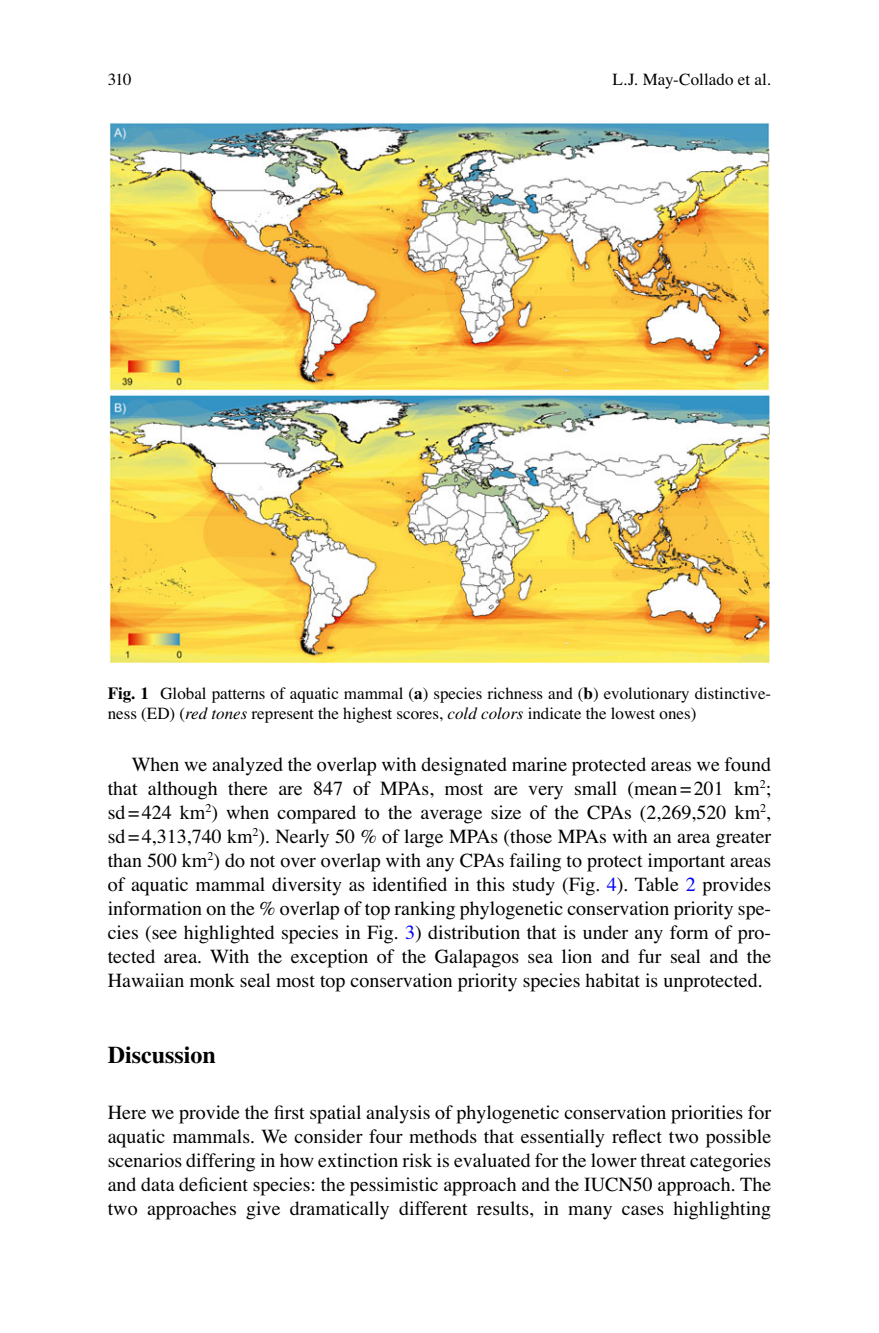
<style>
.page{position:relative;width:879px;height:1333px;background:#fff}
.page>*{position:absolute;margin:0;border:0;box-sizing:border-box;transform-origin:0 0}
.t1{font:700 24px "Lrwqmp Hxrpjw Times";color:#000}
.t2{font:20px/24px "Cbmjjy Wppbmn Times";color:#000;text-align:justify}
.t3{font:17px/20px "Cbmjjy Wppbmn Times";color:#000}
.s1{font-family:"Lrwqmp Hxrpjw Times";font-weight:700}
.s2{font-family:"Nhkpnx Gxsflx Times";font-style:italic}
.s3{color:#0000fa}
</style>
<div class="page">
<img style="left:109px;top:122px;width:660px;height:541px">
<p class="t3" style="left:108px;top:71px;width:25px">310</p>
<p class="t3" style="left:612px;top:71px;width:160px">L.J. May-Collado et al.</p>
<p class="t3" style="left:108px;top:684px;width:665px"><span class="s1">Fig. 1</span> Global patterns of aquatic mammal ( <span class="s1">a</span> ) species richness and ( <span class="s1">b</span> ) evolutionary distinctive&shy;ness (ED) ( <span class="s2">red tones</span> represent the highest scores, <span class="s2">cold colors</span> indicate the lowest ones)</p>
<p class="t2" style="left:108px;top:753px;width:665px;text-indent:24px">When we analyzed the overlap with designated marine protected areas we found that although there are 847 of MPAs, most are very small (mean = 201 km <sup>2</sup> ; sd = 424 km <sup>2</sup> ) when compared to the average size of the CPAs (2,269,520 km <sup>2</sup> , sd = 4,313,740 km <sup>2</sup> ). Nearly 50 % of large MPAs (those MPAs with an area greater than 500 km <sup>2</sup> ) do not over overlap with any CPAs failing to protect important areas of aquatic mammal diversity as identified in this study (Fig. <span class="s3">4</span> ). Table <span class="s3">2</span> provides information on the % overlap of top ranking phylogenetic conservation priority spe&shy;cies (see highlighted species in Fig. <span class="s3">3</span> ) distribution that is under any form of pro&shy;tected area. With the exception of the Galapagos sea lion and fur seal and the Hawaiian monk seal most top conservation priority species habitat is unprotected.</p>
<p class="t1" style="left:108px;top:1045px;width:110px">Discussion</p>
<p class="t2" style="left:108px;top:1101px;width:665px">Here we provide the first spatial analysis of phylogenetic conservation priorities for aquatic mammals. We consider four methods that essentially reflect two possible scenarios differing in how extinction risk is evaluated for the lower threat categories and data deficient species: the pessimistic approach and the IUCN50 approach. The two approaches give dramatically different results, in many cases highlighting</p>
</div>
